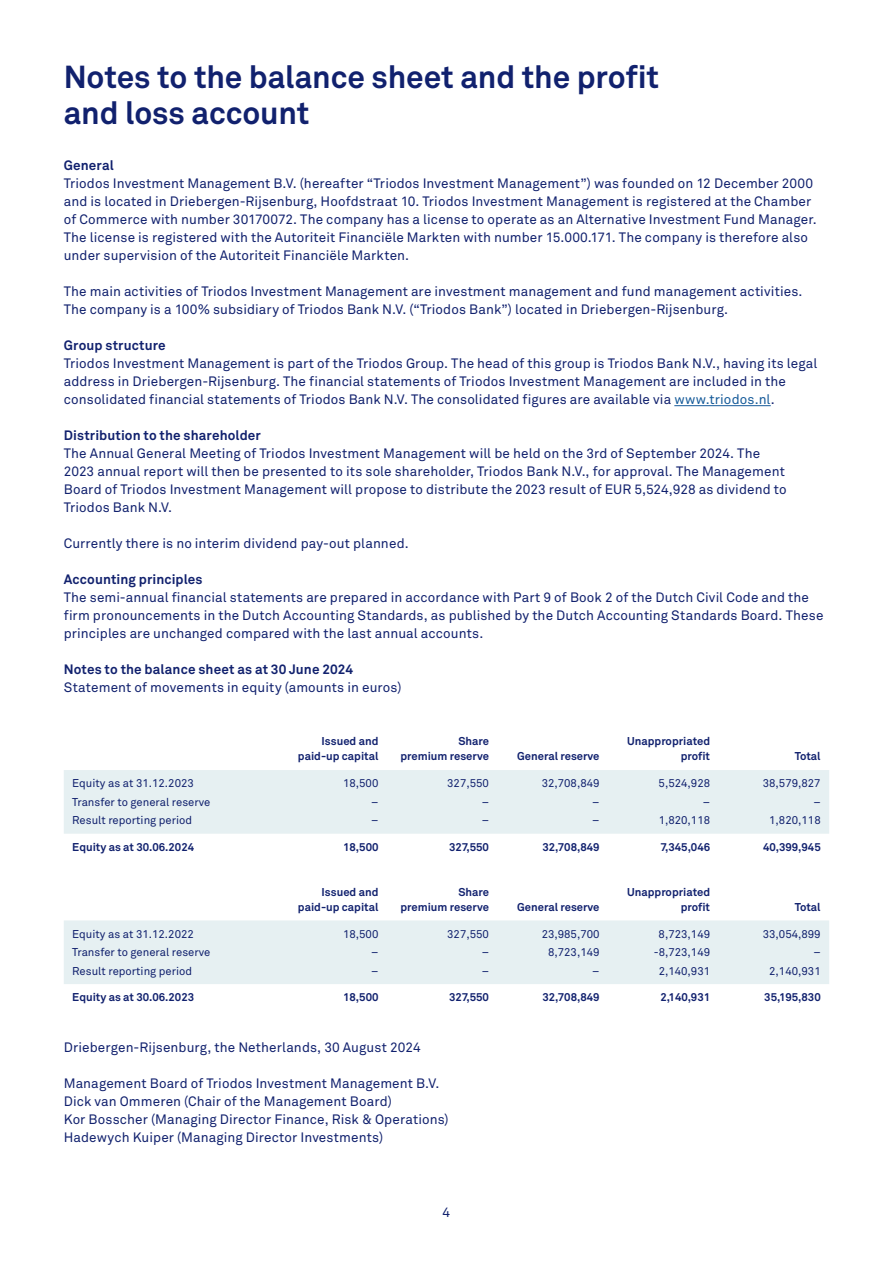
<style>
.page{position:relative;width:893px;height:1263px;background:#fff}
.page>*{position:absolute;margin:0;border:0;box-sizing:border-box;transform-origin:0 0}
.t1{font:700 31.5px/36px "Akkurat Pro";letter-spacing:-.005em;color:#11216e}
.t2{font:13.5px/18px "Akkurat Pro";letter-spacing:.01em;color:#11216e}
.t3{font:700 13.5px "Akkurat Pro";letter-spacing:.01em;color:#11216e}
.t4{font:700 11.25px/15px "Akkurat Pro";color:#11216e;text-align:right}
.t5{font:11.25px "Akkurat Pro";color:#11216e}
.s1{color:#165b9a}
</style>
<div class="page">
<hr style="left:674px;top:405px;width:97px;height:1px;background:#165b9a">
<div style="left:64px;top:770px;width:765px;height:64px;background:#e6f0f2"></div>
<div style="left:64px;top:920px;width:765px;height:64px;background:#e6f0f2"></div>
<h1 class="t1" style="left:64px;top:60px;width:597px">Notes to the balance sheet and the profit and loss account</h1>
<p class="t3" style="left:64px;top:157px;width:52px">General</p>
<p class="t2" style="left:64px;top:174px;width:754px">Triodos Investment Management B.V. (hereafter “Triodos Investment Management”) was founded on 12 December 2000 and is located in Driebergen-Rijsenburg, Hoofdstraat 10. Triodos Investment Management is registered at the Chamber of Commerce with number 30170072. The company has a license to operate as an Alternative Investment Fund Manager.<br>The license is registered with the Autoriteit Financiële Markten with number 15.000.171. The company is therefore also under supervision of the Autoriteit Financiële Markten.</p>
<p class="t2" style="left:64px;top:282px;width:740px">The main activities of Triodos Investment Management are investment management and fund management activities.<br>The company is a 100% subsidiary of Triodos Bank N.V. (“Triodos Bank”) located in Driebergen-Rijsenburg.</p>
<p class="t3" style="left:64px;top:337px;width:104px">Group structure</p>
<p class="t2" style="left:64px;top:354px;width:755px">Triodos Investment Management is part of the Triodos Group. The head of this group is Triodos Bank N.V., having its legal address in Driebergen-Rijsenburg. The financial statements of Triodos Investment Management are included in the consolidated financial statements of Triodos Bank N.V. The consolidated figures are available via <span class="s1">www.triodos.nl</span>.</p>
<p class="t3" style="left:64px;top:427px;width:199px">Distribution to the shareholder</p>
<p class="t2" style="left:64px;top:444px;width:724px">The Annual General Meeting of Triodos Investment Management will be held on the 3rd of September 2024. The 2023 annual report will then be presented to its sole shareholder, Triodos Bank N.V., for approval. The Management Board of Triodos Investment Management will propose to distribute the 2023 result of EUR 5,524,928 as dividend to Triodos Bank N.V.</p>
<p class="t2" style="left:64px;top:534px;width:346px">Currently there is no interim dividend pay-out planned.</p>
<p class="t3" style="left:64px;top:571px;width:140px">Accounting principles</p>
<p class="t2" style="left:64px;top:588px;width:761px">The semi-annual financial statements are prepared in accordance with Part 9 of Book 2 of the Dutch Civil Code and the firm pronouncements in the Dutch Accounting Standards, as published by the Dutch Accounting Standards Board. These principles are unchanged compared with the last annual accounts.</p>
<p class="t3" style="left:64px;top:661px;width:291px">Notes to the balance sheet as at 30 June 2024</p>
<p class="t2" style="left:64px;top:678px;width:339px">Statement of movements in equity (amounts in euros)</p>
<p class="t4" style="left:298px;top:734px;width:82px">Issued and paid-up capital</p>
<p class="t4" style="left:400px;top:734px;width:90px">Share<br>premium reserve</p>
<p class="t4" style="left:517px;top:749px;width:84px">General reserve</p>
<p class="t4" style="left:627px;top:734px;width:84px">Unappropriated profit</p>
<p class="t4" style="left:795px;top:749px;width:27px">Total</p>
<p class="t5" style="left:72px;top:777px;width:123px">Equity as at 31.12.2023</p>
<p class="t5" style="left:343px;top:777px;width:37px">18,500</p>
<p class="t5" style="left:447px;top:777px;width:43px">327,550</p>
<p class="t5" style="left:542px;top:777px;width:59px">32,708,849</p>
<p class="t5" style="left:659px;top:777px;width:53px">5,524,928</p>
<p class="t5" style="left:763px;top:777px;width:59px">38,579,827</p>
<p class="t5" style="left:72px;top:795px;width:140px">Transfer to general reserve</p>
<p class="t5" style="left:371px;top:795px;width:9px">–</p>
<p class="t5" style="left:482px;top:795px;width:9px">–</p>
<p class="t5" style="left:592px;top:795px;width:9px">–</p>
<p class="t5" style="left:703px;top:795px;width:9px">–</p>
<p class="t5" style="left:813px;top:795px;width:9px">–</p>
<p class="t5" style="left:72px;top:814px;width:121px">Result reporting period</p>
<p class="t5" style="left:371px;top:814px;width:9px">–</p>
<p class="t5" style="left:482px;top:814px;width:9px">–</p>
<p class="t5" style="left:592px;top:814px;width:9px">–</p>
<p class="t5" style="left:659px;top:814px;width:53px">1,820,118</p>
<p class="t5" style="left:769px;top:814px;width:53px">1,820,118</p>
<p class="t4" style="left:72px;top:840px;width:123px">Equity as at 30.06.2024</p>
<p class="t4" style="left:343px;top:840px;width:37px">18,500</p>
<p class="t4" style="left:449px;top:840px;width:42px">327,550</p>
<p class="t4" style="left:542px;top:840px;width:59px">32,708,849</p>
<p class="t4" style="left:660px;top:840px;width:51px">7,345,046</p>
<p class="t4" style="left:763px;top:840px;width:59px">40,399,945</p>
<p class="t4" style="left:298px;top:884px;width:82px">Issued and paid-up capital</p>
<p class="t4" style="left:400px;top:884px;width:90px">Share<br>premium reserve</p>
<p class="t4" style="left:627px;top:884px;width:84px">Unappropriated profit</p>
<p class="t4" style="left:517px;top:899px;width:84px">General reserve</p>
<p class="t4" style="left:795px;top:899px;width:27px">Total</p>
<p class="t5" style="left:72px;top:927px;width:123px">Equity as at 31.12.2022</p>
<p class="t5" style="left:343px;top:927px;width:37px">18,500</p>
<p class="t5" style="left:447px;top:927px;width:43px">327,550</p>
<p class="t5" style="left:542px;top:927px;width:59px">23,985,700</p>
<p class="t5" style="left:659px;top:927px;width:53px">8,723,149</p>
<p class="t5" style="left:763px;top:927px;width:59px">33,054,899</p>
<p class="t5" style="left:72px;top:946px;width:140px">Transfer to general reserve</p>
<p class="t5" style="left:371px;top:946px;width:9px">–</p>
<p class="t5" style="left:482px;top:946px;width:9px">–</p>
<p class="t5" style="left:548px;top:946px;width:53px">8,723,149</p>
<p class="t5" style="left:654px;top:946px;width:58px">-8,723,149</p>
<p class="t5" style="left:813px;top:946px;width:9px">–</p>
<p class="t5" style="left:72px;top:964px;width:121px">Result reporting period</p>
<p class="t5" style="left:371px;top:964px;width:9px">–</p>
<p class="t5" style="left:482px;top:964px;width:9px">–</p>
<p class="t5" style="left:592px;top:964px;width:9px">–</p>
<p class="t5" style="left:659px;top:964px;width:53px">2,140,931</p>
<p class="t5" style="left:769px;top:964px;width:53px">2,140,931</p>
<p class="t4" style="left:72px;top:990px;width:123px">Equity as at 30.06.2023</p>
<p class="t4" style="left:343px;top:990px;width:37px">18,500</p>
<p class="t4" style="left:449px;top:990px;width:42px">327,550</p>
<p class="t4" style="left:542px;top:990px;width:59px">32,708,849</p>
<p class="t4" style="left:660px;top:990px;width:51px">2,140,931</p>
<p class="t4" style="left:764px;top:990px;width:58px">35,195,830</p>
<p class="t2" style="left:64px;top:1038px;width:358px">Driebergen-Rijsenburg, the Netherlands, 30 August 2024</p>
<p class="t2" style="left:64px;top:1074px;width:386px">Management Board of Triodos Investment Management B.V.<br>Dick van Ommeren (Chair of the Management Board)<br>Kor Bosscher (Managing Director Finance, Risk &amp; Operations)<br>Hadewych Kuiper (Managing Director Investments)</p>
<p class="t2" style="left:443px;top:1203px;width:9px">4</p>
</div>
